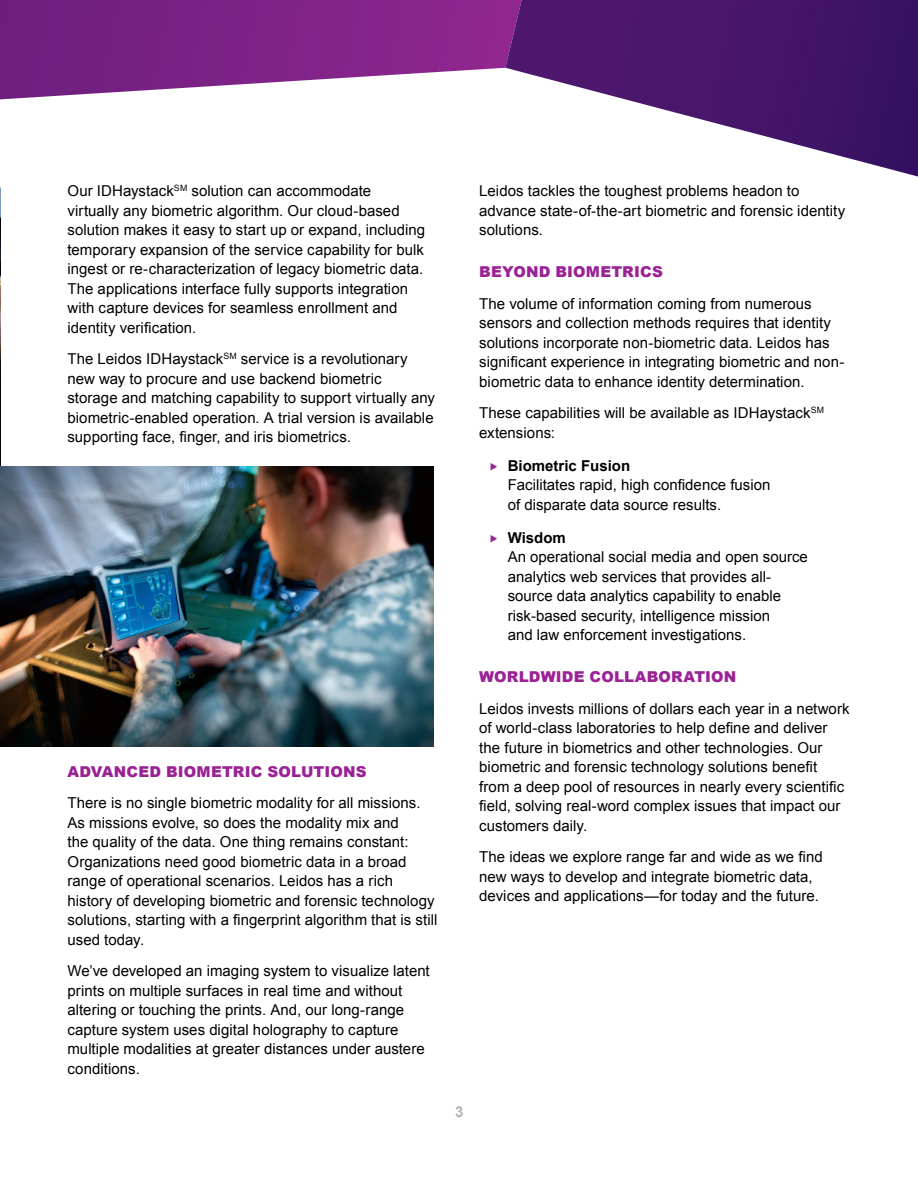
<style>
.page{position:relative;width:918px;height:1188px;background:#fff}
.page>*{position:absolute;margin:0;border:0;box-sizing:border-box;transform-origin:0 0}
.p1{font:15px/19.5px "Arial";color:#000}
.t1{font:900 15px "Arial";letter-spacing:.01em;color:#9b2295}
.Page_Number{font:700 15px "Arial";color:#b3b3b3}
.s1{font-weight:700}
</style>
<div class="page">
<svg style="left:0;top:0;width:505px;height:100px"></svg>
<svg style="left:505px;top:0;width:413px;height:177px"></svg>
<img style="left:0;top:187px;width:1px;height:279px">
<img style="left:0;top:466px;width:434px;height:281px">
<p class="p1" style="left:68px;top:181px;width:359px">Our IDHaystack<sup>SM</sup> solution can accommodate virtually any biometric algorithm. Our cloud-based solution makes it easy to start up or expand, including temporary expansion of the service capability for bulk ingest or re-characterization of legacy biometric data.<br>The applications interface fully supports integration with capture devices for seamless enrollment and identity verification.</p>
<p class="p1" style="left:68px;top:349px;width:369px">The Leidos IDHaystack<sup>SM</sup> service is a revolutionary new way to procure and use backend biometric storage and matching capability to support virtually any biometric-enabled operation. A trial version is available supporting face, finger, and iris biometrics.</p>
<p class="t1" style="left:68px;top:761px;width:301px">ADVANCED BIOMETRIC SOLUTIONS</p>
<p class="p1" style="left:68px;top:793px;width:371px">There is no single biometric modality for all missions.<br>As missions evolve, so does the modality mix and<br>the quality of the data. One thing remains constant:<br>Organizations need good biometric data in a broad range of operational scenarios. Leidos has a rich history of developing biometric and forensic technology solutions, starting with a fingerprint algorithm that is still used today.</p>
<p class="p1" style="left:68px;top:961px;width:364px">We’ve developed an imaging system to visualize latent prints on multiple surfaces in real time and without altering or touching the prints. And, our long-range capture system uses digital holography to capture multiple modalities at greater distances under austere conditions.</p>
<p class="p1" style="left:479px;top:181px;width:368px">Leidos tackles the toughest problems headon to advance state-of-the-art biometric and forensic identity solutions.</p>
<p class="t1" style="left:479px;top:261px;width:185px">BEYOND BIOMETRICS</p>
<p class="p1" style="left:479px;top:294px;width:367px">The volume of information coming from numerous sensors and collection methods requires that identity solutions incorporate non-biometric data. Leidos has significant experience in integrating biometric and non&shy;biometric data to enhance identity determination.</p>
<p class="p1" style="left:479px;top:403px;width:346px">These capabilities will be available as IDHaystack<sup>SM </sup>extensions:</p>
<p class="p1" style="left:508px;top:456px;width:264px"><span class="s1">Biometric Fusion<br></span>Facilitates rapid, high confidence fusion of disparate data source results.</p>
<p class="p1" style="left:508px;top:528px;width:302px"><span class="s1">Wisdom<br></span>An operational social media and open source analytics web services that provides all&shy;source data analytics capability to enable risk-based security, intelligence mission<br>and law enforcement investigations.</p>
<p class="t1" style="left:479px;top:666px;width:259px">WORLDWIDE COLLABORATION</p>
<p class="p1" style="left:479px;top:699px;width:372px">Leidos invests millions of dollars each year in a network of world-class laboratories to help define and deliver the future in biometrics and other technologies. Our biometric and forensic technology solutions benefit from a deep pool of resources in nearly every scientific field, solving real-word complex issues that impact our customers daily.</p>
<p class="p1" style="left:479px;top:847px;width:345px">The ideas we explore range far and wide as we find new ways to develop and integrate biometric data, devices and applications—for today and the future.</p>
<p class="Page_Number" style="left:455px;top:1102px;width:10px">3</p>
</div>
